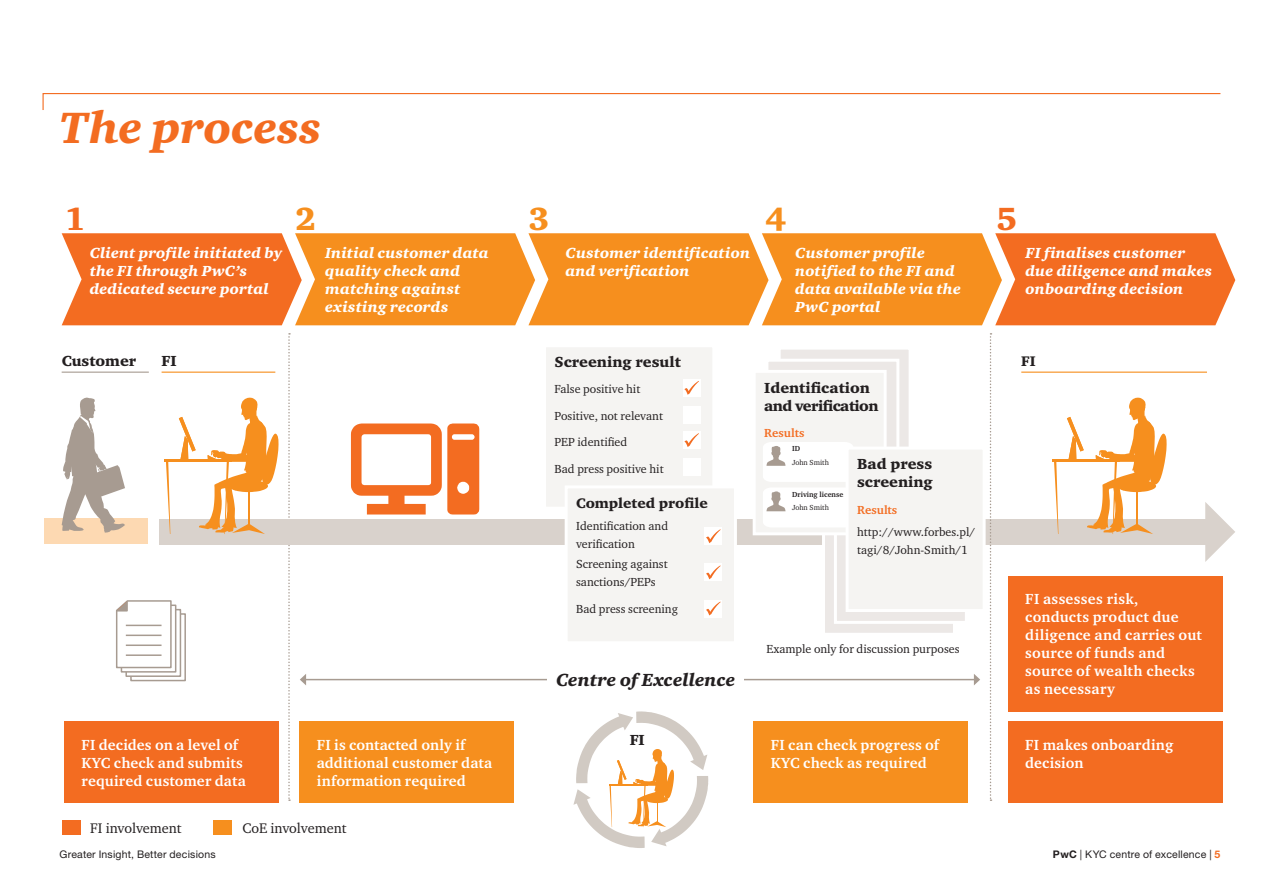
<style>
.page{position:relative;width:1263px;height:893px;background:#fff}
.page>*{position:absolute;margin:0;border:0;box-sizing:border-box;transform-origin:0 0}
.Head_1{font:italic 900 45px "Charter ITC Std";color:#f36c21}
.t1{font:900 33px "Charter ITC Std";color:#f68f1e}
.t2{font:900 33px "Charter ITC Std";color:#f36c21}
.Head_3{font:italic 900 18px "Charter ITC Std";letter-spacing:.005em;color:#231f20}
.Head_3-2{font:700 15px/18px "Charter ITC Std";letter-spacing:.015em;color:#fff}
.Head_3_copy{font:italic 900 15px/18px "Charter ITC Std";letter-spacing:.01em;color:#fff}
.t3{font:900 15px/18px "Charter ITC Std";color:#231f20}
.t4{font:14.25px "Charter ITC Std";color:#231f20}
.t5{font:900 14.25px "Charter ITC Std";color:#231f20}
.t6{font:12px/18px "Charter ITC Std";color:#231f20}
.t7{font:700 12px "Charter ITC Std";color:#f36c21}
.t8{font:10.5px "Helvetica Neue LTW1 G";letter-spacing:.02em;color:#231f20}
.t9{font:7.5px "Charter ITC Std";color:#231f20}
.t10{font:700 7.5px "Charter ITC Std";color:#231f20}
.s1{font-weight:700}
.s2{font-weight:700;color:#f36c21}
</style>
<div class="page">
<svg style="left:42px;top:93px;width:1179px;height:17px"></svg>
<div style="left:62px;top:820px;width:19px;height:15px;background:#f36c21"></div>
<div style="left:213px;top:820px;width:19px;height:15px;background:#f68f1e"></div>
<div style="left:45px;top:518px;width:103px;height:26px;background:#fdd9b2"></div>
<svg style="left:288px;top:333px;width:2px;height:468px"></svg>
<svg style="left:62px;top:398px;width:63px;height:135px"></svg>
<hr style="left:162px;top:372px;width:113px;height:1px;background:#f68f1e">
<hr style="left:62px;top:372px;width:87px;height:1px;background:#a79b91">
<svg style="left:351px;top:423px;width:128px;height:91px"></svg>
<div style="left:545px;top:346px;width:169px;height:162px;background:#f5f4f2"></div>
<div style="left:543px;top:344px;width:172px;height:166px;border:3px solid #fff"></div>
<div style="left:683px;top:379px;width:18px;height:18px;background:#fff"></div>
<div style="left:683px;top:406px;width:18px;height:18px;background:#fff"></div>
<div style="left:683px;top:431px;width:18px;height:18px;background:#fff"></div>
<div style="left:683px;top:458px;width:18px;height:17px;background:#fff"></div>
<svg style="left:684px;top:381px;width:15px;height:14px"></svg>
<svg style="left:684px;top:433px;width:15px;height:14px"></svg>
<div style="left:300px;top:722px;width:214px;height:81px;background:#f68f1e"></div>
<div style="left:64px;top:722px;width:215px;height:81px;background:#f36c21"></div>
<svg style="left:116px;top:600px;width:70px;height:82px"></svg>
<div style="left:159px;top:519px;width:1058px;height:26px;background:#d9d2cc"></div>
<svg style="left:1205px;top:502px;width:30px;height:60px"></svg>
<div style="left:778px;top:347px;width:134px;height:165px;background:#ece8e6;border:3px solid #fff"></div>
<div style="left:822px;top:470px;width:134px;height:166px;background:#ece8e6;border:3px solid #fff"></div>
<div style="left:765px;top:359px;width:134px;height:165px;background:#ece8e6;border:3px solid #fff"></div>
<div style="left:834px;top:458px;width:134px;height:166px;background:#ece8e6;border:3px solid #fff"></div>
<svg style="left:62px;top:233px;width:1173px;height:92px;background:#f5892e"></svg>
<svg style="left:1054px;top:462px;width:4px;height:71px"></svg>
<hr style="left:1052px;top:459px;width:68px;height:3px;background:#f68f1e">
<svg style="left:1067px;top:398px;width:99px;height:136px"></svg>
<svg style="left:990px;top:333px;width:1px;height:468px"></svg>
<hr style="left:1021px;top:372px;width:186px;height:1px;background:#f68f1e">
<div style="left:566px;top:487px;width:169px;height:156px;background:#f5f4f2"></div>
<div style="left:565px;top:485px;width:172px;height:159px;border:3px solid #fff"></div>
<div style="left:704px;top:527px;width:18px;height:18px;background:#fff"></div>
<svg style="left:706px;top:529px;width:15px;height:14px"></svg>
<div style="left:704px;top:563px;width:18px;height:18px;background:#fff"></div>
<svg style="left:706px;top:565px;width:15px;height:14px"></svg>
<div style="left:704px;top:600px;width:18px;height:17px;background:#fff"></div>
<svg style="left:706px;top:602px;width:15px;height:13px"></svg>
<div style="left:754px;top:371px;width:131px;height:163px;background:#f5f4f2"></div>
<div style="left:753px;top:370px;width:134px;height:165px;border:3px solid #fff"></div>
<svg style="left:763px;top:442px;width:90px;height:85px"></svg>
<div style="left:847px;top:448px;width:137px;height:162px;background:#f5f4f2"></div>
<div style="left:846px;top:447px;width:140px;height:165px;border:3px solid #fff"></div>
<hr style="left:305px;top:679px;width:669px;height:1px;background:#a79b91">
<svg style="left:300px;top:674px;width:6px;height:11px"></svg>
<svg style="left:974px;top:674px;width:6px;height:11px"></svg>
<div style="left:547px;top:664px;width:197px;height:31px;background:#fff"></div>
<div style="left:1008px;top:576px;width:214px;height:135px;background:#f36c21"></div>
<div style="left:1008px;top:722px;width:214px;height:81px;background:#f36c21"></div>
<div style="left:754px;top:722px;width:214px;height:81px;background:#f68f1e"></div>
<svg style="left:573px;top:711px;width:135px;height:137px"></svg>
<svg style="left:166px;top:462px;width:4px;height:72px"></svg>
<hr style="left:164px;top:459px;width:68px;height:3px;background:#f68f1e">
<svg style="left:179px;top:398px;width:100px;height:136px"></svg>
<p class="Head_1" style="left:60px;top:100px;width:263px">The process</p>
<p class="t2" style="left:64px;top:199px;width:23px">1</p>
<p class="t1" style="left:295px;top:199px;width:23px">2</p>
<p class="t1" style="left:529px;top:199px;width:23px">3</p>
<p class="Head_3_copy" style="left:325px;top:244px;width:165px">Initial customer data quality check and matching against existing records</p>
<p class="Head_3_copy" style="left:90px;top:244px;width:194px">Client profile initiated by the FI through PwC’s dedicated secure portal</p>
<p class="Head_3_copy" style="left:566px;top:244px;width:186px">Customer identification and verification</p>
<p class="t1" style="left:765px;top:199px;width:23px">4</p>
<p class="t2" style="left:996px;top:199px;width:23px">5</p>
<p class="Head_3_copy" style="left:795px;top:244px;width:167px">Customer profile notified to the FI and data available via the<br>PwC portal</p>
<p class="Head_3_copy" style="left:1025px;top:244px;width:188px">FI finalises customer due diligence and makes onboarding decision</p>
<p class="t3" style="left:62px;top:352px;width:76px">Customer</p>
<p class="t3" style="left:162px;top:352px;width:17px">FI</p>
<p class="t3" style="left:555px;top:353px;width:128px">Screening result</p>
<p class="t6" style="left:555px;top:380px;width:87px">False positive hit</p>
<p class="t6" style="left:555px;top:407px;width:110px">Positive, not relevant</p>
<p class="t6" style="left:555px;top:433px;width:74px">PEP identified</p>
<p class="t6" style="left:555px;top:460px;width:111px">Bad press positive hit</p>
<p class="t5" style="left:576px;top:494px;width:133px">Completed profile</p>
<p class="t6" style="left:576px;top:516px;width:93px">Identification and verification</p>
<p class="t6" style="left:576px;top:555px;width:93px">Screening against sanctions/PEPs</p>
<p class="t6" style="left:576px;top:599px;width:103px">Bad press screening</p>
<p class="Head_3-2" style="left:81px;top:735px;width:166px">FI decides on a level of<br>KYC check and submits required customer data</p>
<p class="Head_3-2" style="left:317px;top:735px;width:177px">FI is contacted only if additional customer data information required</p>
<p class="t4" style="left:90px;top:819px;width:93px">FI involvement</p>
<p class="t4" style="left:242px;top:819px;width:105px">CoE involvement</p>
<p class="Head_3" style="left:556px;top:669px;width:181px">Centre of Excellence</p>
<p class="t3" style="left:630px;top:731px;width:17px">FI</p>
<p class="t3" style="left:764px;top:378px;width:116px">Identification and verification</p>
<p class="t7" style="left:764px;top:425px;width:42px">Results</p>
<p class="t10" style="left:792px;top:444px;width:10px">ID</p>
<p class="t9" style="left:792px;top:457px;width:38px">John Smith</p>
<p class="t10" style="left:792px;top:490px;width:53px">Driving license</p>
<p class="t9" style="left:792px;top:503px;width:38px">John Smith</p>
<p class="t3" style="left:857px;top:455px;width:77px">Bad press screening</p>
<p class="t7" style="left:857px;top:502px;width:42px">Results</p>
<p class="t6" style="left:857px;top:522px;width:120px">http://www.forbes.pl/ tagi/8/John-Smith/1</p>
<p class="t6" style="left:766px;top:640px;width:194px">Example only for discussion purposes</p>
<p class="Head_3-2" style="left:771px;top:735px;width:170px">FI can check progress of<br>KYC check as required</p>
<p class="t5" style="left:1021px;top:352px;width:16px">FI</p>
<p class="Head_3-2" style="left:1025px;top:590px;width:178px">FI assesses risk, conducts product due diligence and carries out source of funds and source of wealth checks as necessary</p>
<p class="Head_3-2" style="left:1025px;top:735px;width:150px">FI makes onboarding decision</p>
<p class="t8" style="left:60px;top:848px;width:158px">Greater Insight, Better decisions</p>
<p class="t8" style="left:1053px;top:848px;width:169px"><span class="s1">PwC</span> | KYC centre of excellence | <span class="s2">5</span></p>
</div>
